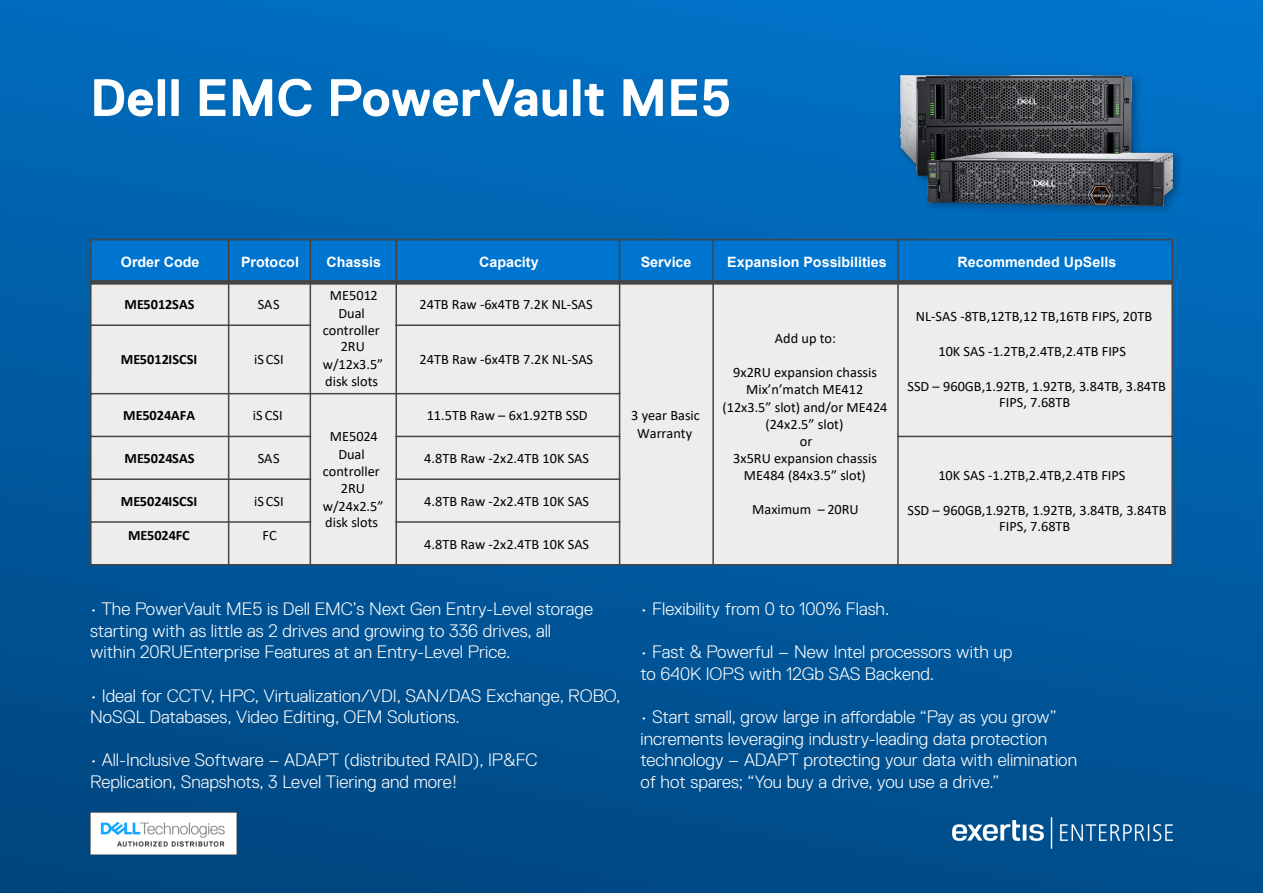
<style>
.page{position:relative;width:1263px;height:893px;background:#fff}
.page>*{position:absolute;margin:0;border:0;box-sizing:border-box;transform-origin:0 0}
.t1{font:700 52.5px "Dell Replica";color:#fff}
.t2{font:300 18px/21.6px "Dell Replica";color:#fff}
.t3{font:14.25px/17.1px "Calibri";color:#000;text-align:center}
.t4{font:700 14.25px "Arial";color:#fff}
.t5{font:700 14.25px "Calibri";color:#000}
</style>
<div class="page">
<div style="left:0;top:0;width:1263px;height:893px;background:linear-gradient(to bottom,#0070c5,#004984)"></div>
<div style="left:91px;top:240px;width:138px;height:42px;background:#0075cf"></div>
<div style="left:229px;top:240px;width:81px;height:42px;background:#0075cf"></div>
<div style="left:310px;top:240px;width:86px;height:42px;background:#0075cf"></div>
<div style="left:396px;top:240px;width:224px;height:42px;background:#0075cf"></div>
<div style="left:620px;top:240px;width:93px;height:42px;background:#0075cf"></div>
<div style="left:713px;top:240px;width:185px;height:42px;background:#0075cf"></div>
<div style="left:898px;top:240px;width:274px;height:42px;background:#0075cf"></div>
<div style="left:91px;top:282px;width:138px;height:43px;background:#ededed"></div>
<div style="left:229px;top:282px;width:81px;height:43px;background:#ededed"></div>
<div style="left:310px;top:282px;width:86px;height:112px;background:#ededed"></div>
<div style="left:396px;top:282px;width:224px;height:43px;background:#ededed"></div>
<div style="left:620px;top:282px;width:93px;height:283px;background:#ededed"></div>
<div style="left:713px;top:282px;width:185px;height:283px;background:#ededed"></div>
<div style="left:898px;top:282px;width:274px;height:154px;background:#ededed"></div>
<div style="left:91px;top:325px;width:138px;height:69px;background:#ededed"></div>
<div style="left:229px;top:325px;width:81px;height:69px;background:#ededed"></div>
<div style="left:396px;top:325px;width:224px;height:69px;background:#ededed"></div>
<div style="left:91px;top:394px;width:138px;height:42px;background:#ededed"></div>
<div style="left:229px;top:394px;width:81px;height:42px;background:#ededed"></div>
<div style="left:310px;top:394px;width:86px;height:171px;background:#ededed"></div>
<div style="left:396px;top:394px;width:224px;height:42px;background:#ededed"></div>
<div style="left:91px;top:436px;width:138px;height:43px;background:#ededed"></div>
<div style="left:229px;top:436px;width:81px;height:43px;background:#ededed"></div>
<div style="left:396px;top:436px;width:224px;height:43px;background:#ededed"></div>
<div style="left:898px;top:436px;width:274px;height:129px;background:#ededed"></div>
<div style="left:91px;top:479px;width:138px;height:43px;background:#ededed"></div>
<div style="left:229px;top:479px;width:81px;height:43px;background:#ededed"></div>
<div style="left:396px;top:479px;width:224px;height:43px;background:#ededed"></div>
<div style="left:91px;top:522px;width:138px;height:43px;background:#ededed"></div>
<div style="left:229px;top:522px;width:81px;height:43px;background:#ededed"></div>
<div style="left:396px;top:522px;width:224px;height:43px;background:#ededed"></div>
<hr style="left:228px;top:239px;width:1px;height:327px;background:#454545">
<hr style="left:310px;top:239px;width:1px;height:327px;background:#454545">
<hr style="left:395px;top:239px;width:2px;height:327px;background:#454545">
<hr style="left:619px;top:239px;width:1px;height:327px;background:#454545">
<hr style="left:712px;top:239px;width:2px;height:327px;background:#454545">
<hr style="left:897px;top:239px;width:2px;height:327px;background:#454545">
<div style="left:90px;top:280px;width:1083px;height:5px;background:#454545"></div>
<hr style="left:90px;top:324px;width:221px;height:2px;background:#454545">
<hr style="left:395px;top:324px;width:225px;height:2px;background:#454545">
<hr style="left:90px;top:393px;width:530px;height:1px;background:#454545">
<hr style="left:90px;top:436px;width:221px;height:1px;background:#454545">
<hr style="left:395px;top:436px;width:225px;height:1px;background:#454545">
<hr style="left:897px;top:436px;width:276px;height:1px;background:#454545">
<hr style="left:90px;top:478px;width:221px;height:2px;background:#454545">
<hr style="left:395px;top:478px;width:225px;height:2px;background:#454545">
<hr style="left:90px;top:521px;width:221px;height:2px;background:#454545">
<hr style="left:395px;top:521px;width:225px;height:2px;background:#454545">
<hr style="left:90px;top:239px;width:2px;height:327px;background:#454545">
<hr style="left:1171px;top:239px;width:2px;height:327px;background:#454545">
<hr style="left:90px;top:239px;width:1083px;height:1px;background:#454545">
<hr style="left:90px;top:564px;width:1083px;height:1px;background:#454545">
<img style="left:90px;top:812px;width:146px;height:42px">
<img style="left:952px;top:817px;width:221px;height:31px">
<div style="left:895px;top:70px;width:289px;height:146px;background:#000;opacity:.3"></div>
<img style="left:900px;top:75px;width:273px;height:130px">
<p class="t1" style="left:90px;top:69px;width:643px">Dell EMC PowerVault ME5</p>
<p class="t4" style="left:121px;top:252px;width:80px">Order Code</p>
<p class="t4" style="left:241px;top:252px;width:59px">Protocol</p>
<p class="t4" style="left:326px;top:252px;width:56px">Chassis</p>
<p class="t4" style="left:479px;top:252px;width:61px">Capacity</p>
<p class="t4" style="left:641px;top:252px;width:52px">Service</p>
<p class="t4" style="left:727px;top:252px;width:161px">Expansion Possibilities</p>
<p class="t4" style="left:957px;top:252px;width:160px">Recommended UpSells</p>
<p class="t5" style="left:125px;top:294px;width:72px">ME5012SAS</p>
<p class="t3" style="left:258px;top:295px;width:23px">SAS</p>
<p class="t3" style="left:323px;top:286px;width:62px">ME5012<br>Dual controller<br>2RU w/12x3.5” disk slots</p>
<p class="t3" style="left:419px;top:295px;width:175px">24TB Raw -6x4TB 7.2K NL-SAS</p>
<p class="t3" style="left:631px;top:406px;width:70px;line-height:17.9px">3 year Basic<br>Warranty</p>
<p class="t3" style="left:916px;top:308px;width:238px">NL-SAS -8TB,12TB,12 TB,16TB FIPS, 20TB</p>
<p class="t3" style="left:938px;top:342px;width:189px">10K SAS -1.2TB,2.4TB,2.4TB FIPS</p>
<p class="t3" style="left:907px;top:377px;width:260px;line-height:16.6px">SSD – 960GB,1.92TB, 1.92TB, 3.84TB, 3.84TB<br>FIPS, 7.68TB</p>
<p class="t3" style="left:775px;top:329px;width:62px">Add up to:</p>
<p class="t3" style="left:722px;top:364px;width:167px">9x2RU expansion chassis<br>Mix’n’match ME412 (12x3.5” slot) and/or ME424 (24x2.5” slot)<br>or<br>3x5RU expansion chassis<br>ME484 (84x3.5” slot)</p>
<p class="t3" style="left:752px;top:501px;width:108px">Maximum – 20RU</p>
<p class="t5" style="left:121px;top:349px;width:78px">ME5012ISCSI</p>
<p class="t3" style="left:254px;top:351px;width:31px">iS CSI</p>
<p class="t3" style="left:419px;top:351px;width:175px">24TB Raw -6x4TB 7.2K NL-SAS</p>
<p class="t3" style="left:253px;top:406px;width:31px">iS CSI</p>
<p class="t5" style="left:123px;top:405px;width:73px">ME5024AFA</p>
<p class="t3" style="left:427px;top:406px;width:163px">11.5TB Raw – 6x1.92TB SSD</p>
<p class="t3" style="left:424px;top:449px;width:166px">4.8TB Raw -2x2.4TB 10K SAS</p>
<p class="t3" style="left:330px;top:427px;width:49px;line-height:17.9px">ME5024<br>Dual</p>
<p class="t5" style="left:124px;top:448px;width:72px">ME5024SAS</p>
<p class="t3" style="left:258px;top:449px;width:23px">SAS</p>
<p class="t3" style="left:323px;top:462px;width:62px">controller<br>2RU w/24x2.5” disk slots</p>
<p class="t3" style="left:938px;top:466px;width:189px">10K SAS -1.2TB,2.4TB,2.4TB FIPS</p>
<p class="t3" style="left:907px;top:501px;width:261px;line-height:16.6px">SSD – 960GB,1.92TB, 1.92TB, 3.84TB, 3.84TB<br>FIPS, 7.68TB</p>
<p class="t5" style="left:121px;top:491px;width:78px">ME5024ISCSI</p>
<p class="t3" style="left:254px;top:492px;width:31px">iS CSI</p>
<p class="t3" style="left:262px;top:526px;width:16px">FC</p>
<p class="t3" style="left:424px;top:492px;width:166px">4.8TB Raw -2x2.4TB 10K SAS</p>
<p class="t3" style="left:424px;top:535px;width:166px">4.8TB Raw -2x2.4TB 10K SAS</p>
<p class="t5" style="left:128px;top:525px;width:63px">ME5024FC</p>
<p class="t2" style="left:90px;top:598px;width:505px">• The PowerVault ME5 is Dell EMC’s Next Gen Entry-Level storage starting with as little as 2 drives and growing to 336 drives, all within 20RUEnterprise Features at an Entry-Level Price.</p>
<p class="t2" style="left:90px;top:685px;width:532px">• Ideal for CCTV, HPC, Virtualization/VDI, SAN/DAS Exchange, ROBO,<br>NoSQL Databases, Video Editing, OEM Solutions.</p>
<p class="t2" style="left:90px;top:749px;width:449px">• All-Inclusive Software – ADAPT (distributed RAID), IP&amp;FC<br>Replication, Snapshots, 3 Level Tiering and more!</p>
<p class="t2" style="left:640px;top:598px;width:250px">• Flexibility from 0 to 100% Flash.</p>
<p class="t2" style="left:640px;top:641px;width:373px">• Fast &amp; Powerful – New Intel processors with up to 640K IOPS with 12Gb SAS Backend.</p>
<p class="t2" style="left:640px;top:706px;width:438px">• Start small, grow large in affordable “Pay as you grow” increments leveraging industry-leading data protection technology – ADAPT protecting your data with elimination of hot spares; “You buy a drive, you use a drive.”</p>
</div>
